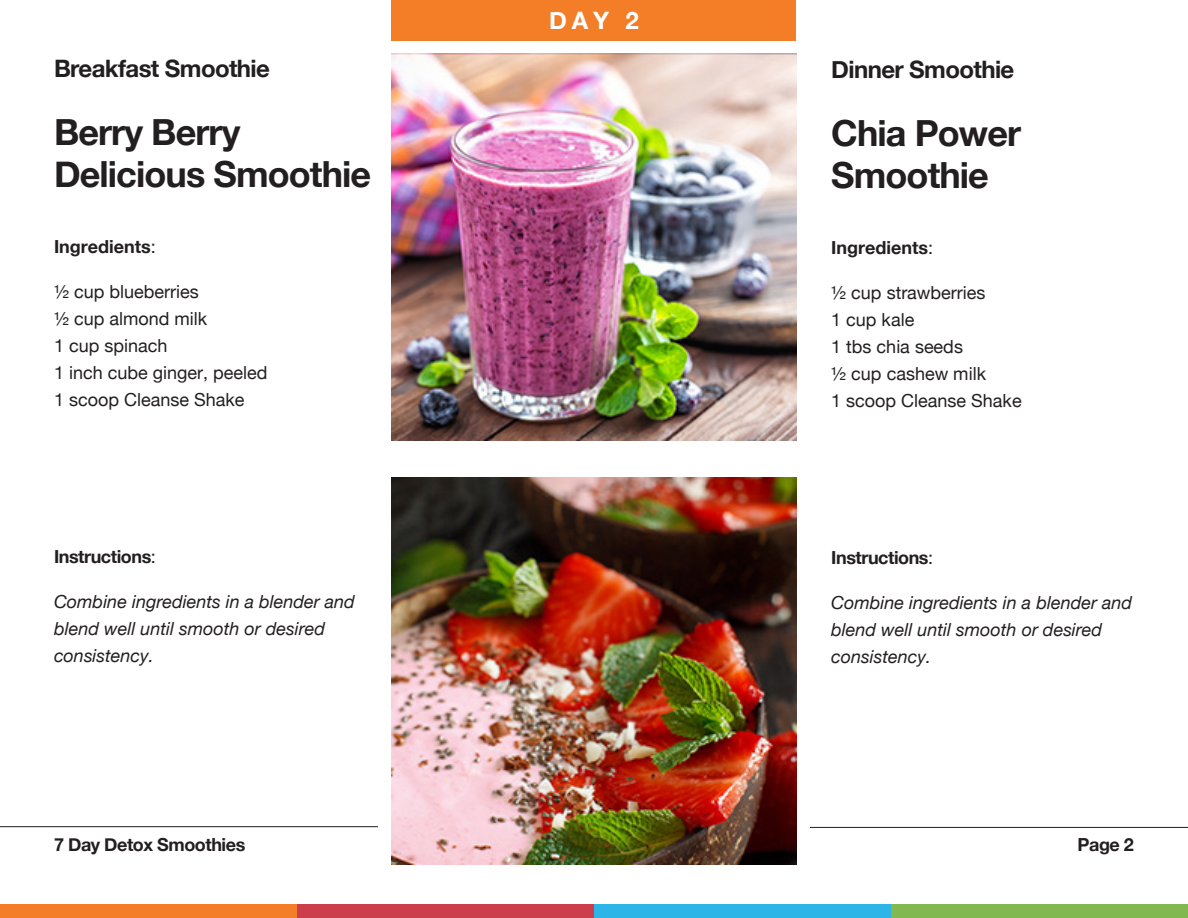
<style>
.page{position:relative;width:1188px;height:918px;background:#fff}
.page>*{position:absolute;margin:0;border:0;box-sizing:border-box;transform-origin:0 0}
.t1{font:700 36px/42px "Helvetica Neue";letter-spacing:-.025em;color:#231f20}
.t2{font:700 24px "Helvetica Neue";letter-spacing:-.025em;color:#231f20}
.t3{font:700 24px "Helvetica Neue";color:#fff}
.Recipe{font:18px "Helvetica Neue";color:#231f20}
.Instructions{font:italic 18px/27px "Helvetica Neue";color:#231f20}
.Recipe-2{font:700 18px "Helvetica Neue";letter-spacing:-.025em;color:#231f20}
.Recipe-3{font:700 18px "Helvetica Neue";color:#231f20}
.s1{font-weight:400}
</style>
<div class="page">
<img style="left:392px;top:54px;width:404px;height:387px">
<img style="left:392px;top:477px;width:404px;height:387px">
<hr style="left:0;top:826px;width:378px;height:1px;background:#231f20">
<hr style="left:810px;top:827px;width:378px;height:1px;background:#231f20">
<div style="left:392px;top:0;width:404px;height:40px;background:#f47e28"></div>
<div style="left:0;top:904px;width:297px;height:14px;background:#f47e28"></div>
<div style="left:297px;top:904px;width:297px;height:14px;background:#cd3e4c"></div>
<div style="left:594px;top:904px;width:297px;height:14px;background:#2eb5e8"></div>
<div style="left:891px;top:904px;width:297px;height:14px;background:#81b950"></div>
<p class="t2" style="left:54px;top:54px;width:218px">Breakfast Smoothie</p>
<p class="t1" style="left:54px;top:111px;width:319px">Berry Berry<br>Delicious Smoothie</p>
<p class="Recipe-3" style="left:54px;top:235px;width:103px">Ingredients<span class="s1">:</span></p>
<p class="Recipe" style="left:54px;top:279px;width:146px">½ cup blueberries</p>
<p class="Recipe" style="left:54px;top:306px;width:155px">½ cup almond milk</p>
<p class="Recipe" style="left:54px;top:333px;width:115px">1 cup spinach</p>
<p class="Recipe" style="left:54px;top:360px;width:215px">1 inch cube ginger, peeled</p>
<p class="Recipe" style="left:54px;top:387px;width:192px">1 scoop Cleanse Shake</p>
<p class="Recipe-2" style="left:54px;top:545px;width:103px">Instructions<span class="s1">:</span></p>
<p class="Instructions" style="left:54px;top:588px;width:302px">Combine ingredients in a blender and blend well until smooth or desired consistency.</p>
<p class="t3" style="left:549px;top:5px;width:91px">DAY 2</p>
<p class="t2" style="left:831px;top:55px;width:185px">Dinner Smoothie</p>
<p class="t1" style="left:831px;top:112px;width:191px">Chia Power<br>Smoothie</p>
<p class="Recipe-3" style="left:831px;top:236px;width:103px">Ingredients<span class="s1">:</span></p>
<p class="Recipe" style="left:831px;top:280px;width:156px">½ cup strawberries</p>
<p class="Recipe" style="left:831px;top:307px;width:85px">1 cup kale</p>
<p class="Recipe" style="left:831px;top:334px;width:133px">1 tbs chia seeds</p>
<p class="Recipe" style="left:831px;top:361px;width:156px">½ cup cashew milk</p>
<p class="Recipe" style="left:831px;top:388px;width:192px">1 scoop Cleanse Shake</p>
<p class="Recipe-2" style="left:831px;top:546px;width:103px">Instructions<span class="s1">:</span></p>
<p class="Instructions" style="left:831px;top:589px;width:302px">Combine ingredients in a blender and blend well until smooth or desired consistency.</p>
<p class="Recipe-2" style="left:54px;top:834px;width:193px">7 Day Detox Smoothies</p>
<p class="Recipe-2" style="left:1078px;top:834px;width:58px">Page 2</p>
</div>
